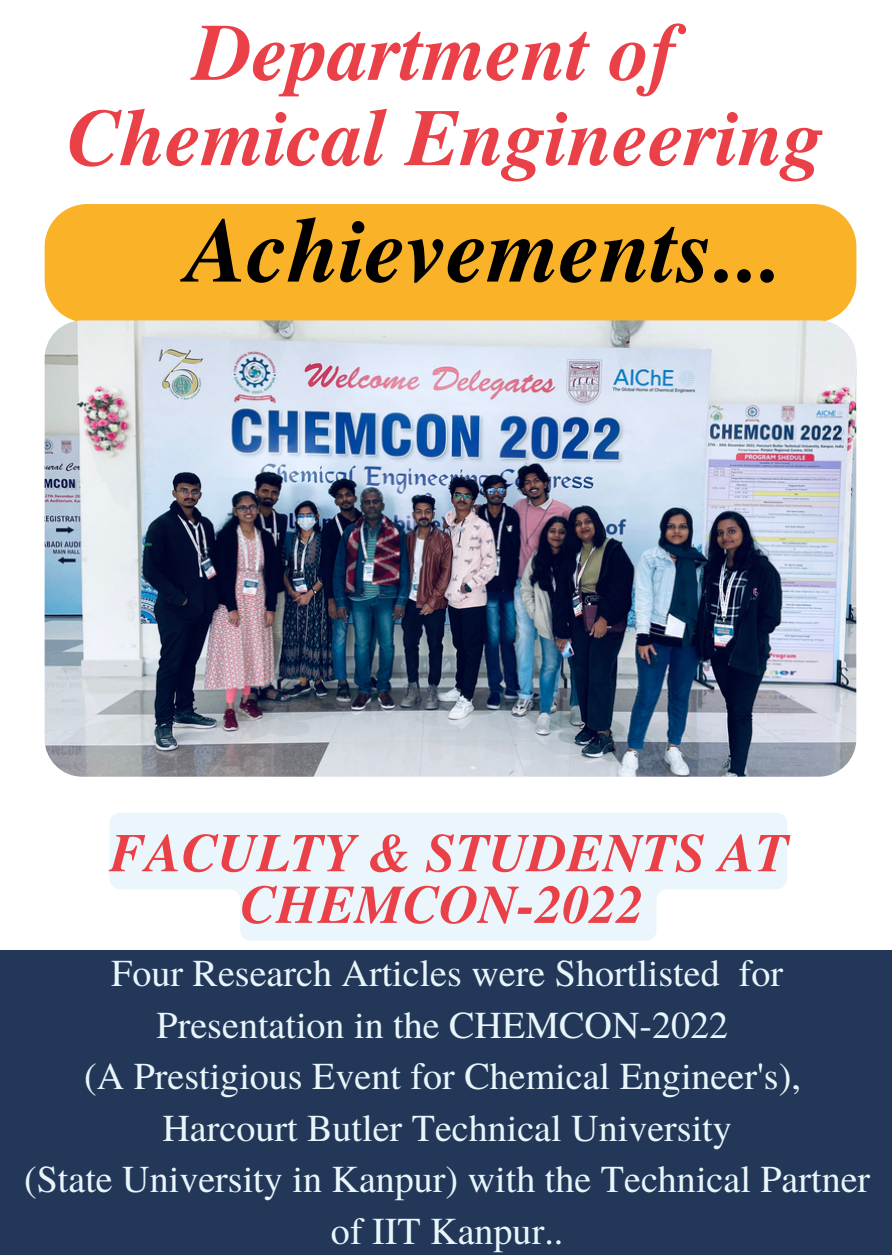
<style>
.page{position:relative;width:892px;height:1258px;background:#fff}
.page>*{position:absolute;margin:0;border:0;box-sizing:border-box;transform-origin:0 0}
.t1{font:italic 700 92.1px "Te X Gyre Termes";color:#000}
.t2{font:italic 700 80.7px/85.2px "Te X Gyre Termes";color:#ea4148;text-align:center}
.t3{font:italic 700 54.3px/51.6px "Te X Gyre Termes";color:#ea4148;text-align:center}
.t4{font:38.1px/51.6px "Te X Gyre Termes";color:#e8f6fb;text-align:center}
</style>
<div class="page">
<div style="left:0;top:950px;width:891px;height:305px;background:#233758"></div>
<div style="left:45px;top:204px;width:811px;height:119px;background:#fab328;border-radius:43px"></div>
<img style="left:45px;top:320px;width:811px;height:457px;border-radius:38px">
<svg style="left:109px;top:813px;width:678px;height:128px;fill:#eaf6fb"></svg>
<h2 class="t2" style="left:67px;top:7px;width:758px">Department of<br>Chemical Engineering</h2>
<h1 class="t1" style="left:186px;top:182px;width:597px">Achievements...</h1>
<h3 class="t3" style="left:109px;top:825px;width:680px">FACULTY &amp; STUDENTS AT<br>CHEMCON-2022</h3>
<p class="t4" style="left:24px;top:945px;width:847px">Four Research Articles were Shortlisted for Presentation in the CHEMCON-2022<br>(A Prestigious Event for Chemical Engineer's), Harcourt Butler Technical University<br>(State University in Kanpur) with the Technical Partner of IIT Kanpur..</p>
</div>
